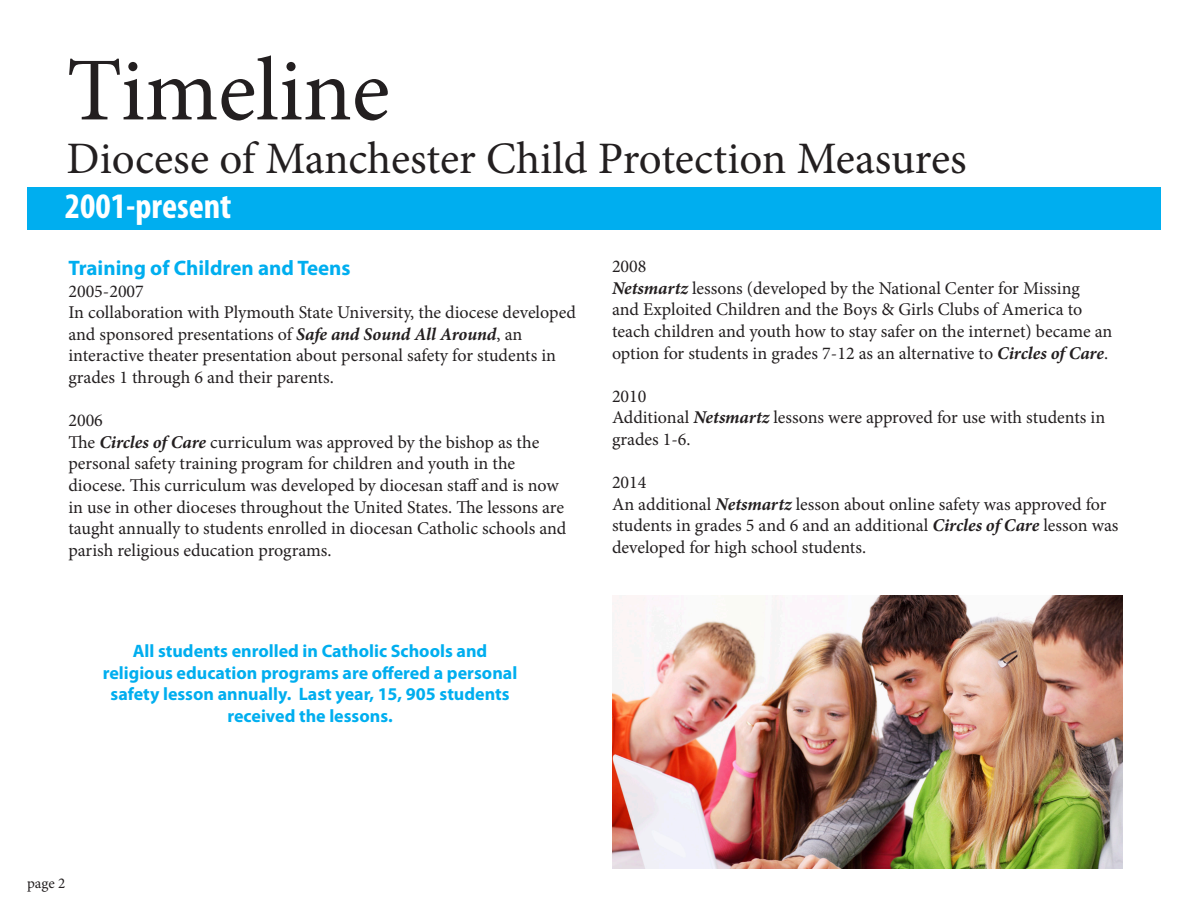
<style>
.page{position:relative;width:1188px;height:918px;background:#fff}
.page>*{position:absolute;margin:0;border:0;box-sizing:border-box;transform-origin:0 0}
.t1{font:90px "Minion Pro";letter-spacing:-.005em;color:#231f20}
.t2{font:45px "Minion Pro";color:#231f20}
.t3{font:700 condensed 36px "Myriad Pro";color:#fff}
.t4{font:700 21px "Myriad Pro";color:#00aeef}
.t5{font:18px/21.6px "Minion Pro";color:#231f20}
.t6{font:700 18px/21.6px "Myriad Pro";color:#00aeef;text-align:center}
.t7{font:15px "Minion Pro";color:#231f20}
.s1{font-weight:700;font-style:italic}
</style>
<div class="page">
<div style="left:27px;top:187px;width:1134px;height:43px;background:#00aeef"></div>
<img style="left:612px;top:596px;width:510px;height:272px">
<p class="t1" style="left:67px;top:30px;width:325px">Timeline</p>
<p class="t2" style="left:67px;top:129px;width:902px">Diocese of Manchester Child Protection Measures</p>
<p class="t3" style="left:65px;top:183px;width:168px">2001-present</p>
<p class="t4" style="left:68px;top:254px;width:284px">Training of Children and Teens</p>
<p class="t5" style="left:68px;top:280px;width:77px">2005-2007</p>
<p class="t5" style="left:68px;top:302px;width:509px">In collaboration with Plymouth State University, the diocese developed and sponsored presentations of <span class="s1">Safe and Sound All Around</span>, an interactive theater presentation about personal safety for students in grades 1 through 6 and their parents.</p>
<p class="t5" style="left:68px;top:410px;width:36px">2006</p>
<p class="t5" style="left:68px;top:431px;width:500px">The <span class="s1">Circles of Care</span> curriculum was approved by the bishop as the personal safety training program for children and youth in the diocese. This curriculum was developed by diocesan staff and is now in use in other dioceses throughout the United States. The lessons are taught annually to students enrolled in diocesan Catholic schools and parish religious education programs.</p>
<p class="t5" style="left:612px;top:256px;width:36px">2008</p>
<p class="t5" style="left:612px;top:277px;width:502px"><span class="s1">Netsmartz</span> lessons (developed by the National Center for Missing<br>and Exploited Children and the Boys &amp; Girls Clubs of America to teach children and youth how to stay safer on the internet) became an option for students in grades 7-12 as an alternative to <span class="s1">Circles of Care</span>.</p>
<p class="t5" style="left:612px;top:385px;width:36px">2010</p>
<p class="t5" style="left:612px;top:407px;width:495px">Additional <span class="s1">Netsmartz</span> lessons were approved for use with students in grades 1-6.</p>
<p class="t5" style="left:612px;top:472px;width:36px">2014</p>
<p class="t5" style="left:612px;top:493px;width:508px">An additional <span class="s1">Netsmartz</span> lesson about online safety was approved for students in grades 5 and 6 and an additional <span class="s1">Circles of Care</span> lesson was developed for high school students.</p>
<p class="t6" style="left:133px;top:640px;width:356px">All students enrolled in Catholic Schools and</p>
<p class="t6" style="left:103px;top:661px;width:416px">religious education programs are offered a personal safety lesson annually. Last year, 15, 905 students received the lessons.</p>
<p class="t7" style="left:27px;top:873px;width:40px">page 2</p>
</div>
